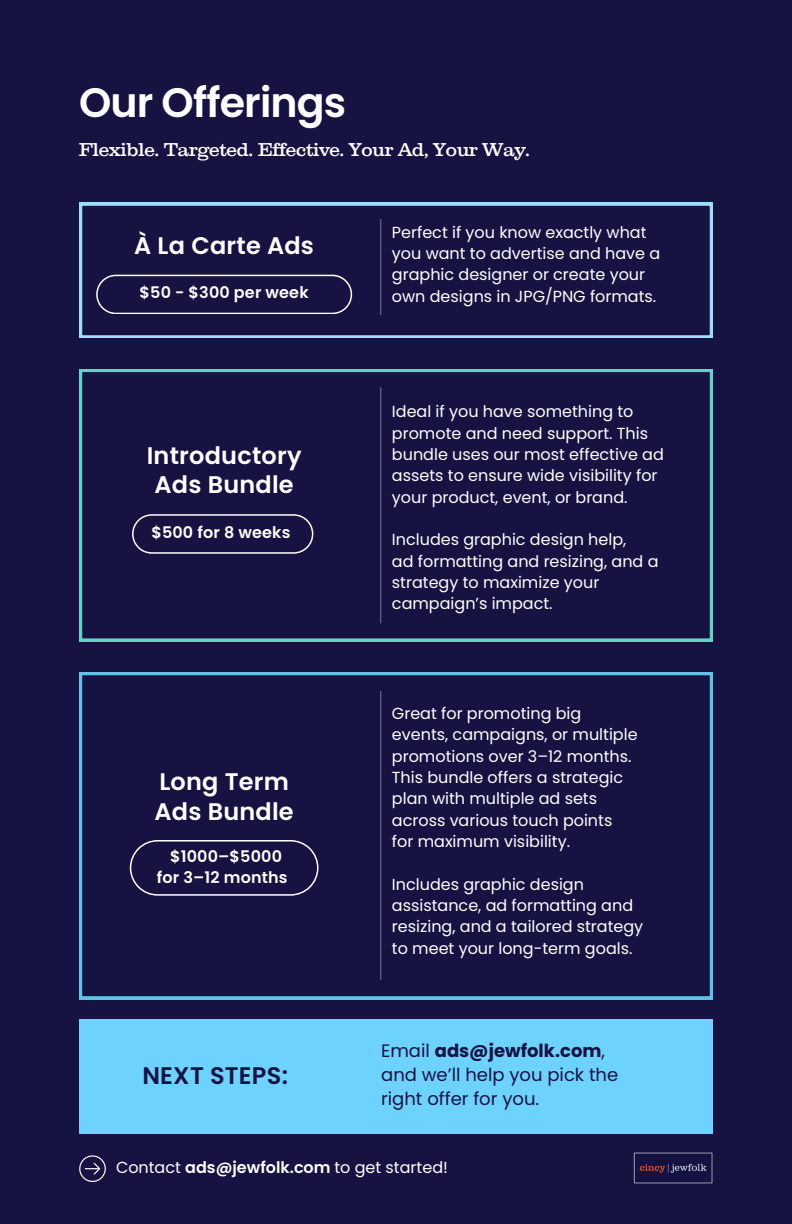
<style>
.page{position:relative;width:792px;height:1224px;background:#161343}
.page>*{position:absolute;margin:0;border:0;box-sizing:border-box;transform-origin:0 0}
.t1{font:600 41px "Poppins";letter-spacing:-.02em;color:#fff}
.t2{font:600 24px/28.4px "Poppins";letter-spacing:.01em;color:#fff;text-align:center}
.t3{font:600 24px "Poppins";letter-spacing:.01em;color:#161343}
.t4{font:18px/24px "Poppins";color:#161343}
.t5{font:18px "Clarendon";color:#fff}
.t6{font:16px/21.4px "Poppins";color:#fff}
.t7{font:600 16px/21.4px "Poppins";letter-spacing:.01em;color:#fff;text-align:center}
.s1{font-weight:700}
.s2{font-weight:600}
</style>
<div class="page">
<svg style="left:79px;top:203px;width:633px;height:135px"></svg>
<svg style="left:96px;top:275px;width:256px;height:39px"></svg>
<svg style="left:79px;top:369px;width:633px;height:272px"></svg>
<svg style="left:132px;top:514px;width:181px;height:39px"></svg>
<svg style="left:79px;top:672px;width:633px;height:327px"></svg>
<svg style="left:130px;top:840px;width:189px;height:56px"></svg>
<div style="left:79px;top:1019px;width:634px;height:115px;background:#6dd2fd"></div>
<hr style="left:380px;top:387px;width:1px;height:236px;background:#fff">
<hr style="left:380px;top:219px;width:1px;height:96px;background:#fff">
<hr style="left:380px;top:691px;width:1px;height:289px;background:#fff">
<svg style="left:79px;top:1155px;width:27px;height:27px"></svg>
<img style="left:634px;top:1153px;width:79px;height:31px">
<p class="t1" style="left:79px;top:74px;width:269px">Our Offerings</p>
<h3 class="t5" style="left:79px;top:138px;width:452px">Flexible. Targeted. Effective. Your Ad, Your Way.</h3>
<h1 class="t2" style="left:134px;top:232px;width:181px">À La Carte Ads</h1>
<h4 class="t7" style="left:140px;top:282px;width:171px">$50 - $300 per week</h4>
<h3 class="t2" style="left:147px;top:442px;width:156px">Introductory<br>Ads Bundle</h3>
<h5 class="t7" style="left:151px;top:522px;width:141px">$500 for 8 weeks</h5>
<p class="t2" style="left:154px;top:767px;width:141px;line-height:30px;text-align:left">Long Term<br>Ads Bundle</p>
<p class="t7" style="left:157px;top:845px;width:132px">$1000–$5000 for 3–12 months</p>
<p class="t3" style="left:142px;top:1059px;width:147px">NEXT STEPS:</p>
<h5 class="t6" style="left:392px;top:221px;width:256px">Perfect if you know exactly what</h5>
<p class="t6" style="left:392px;top:243px;width:270px">you want to advertise and have a graphic designer or create your own designs in JPG/PNG formats.</p>
<p class="t6" style="left:392px;top:401px;width:273px">Ideal if you have something to promote and need support. This bundle uses our most effective ad assets to ensure wide visibility for your product, event, or brand.</p>
<p class="t6" style="left:392px;top:529px;width:236px">Includes graphic design help,</p>
<p class="t6" style="left:392px;top:550px;width:268px">ad formatting and resizing, and a strategy to maximize your campaign’s impact.</p>
<h5 class="t6" style="left:392px;top:703px;width:191px">Great for promoting big</h5>
<p class="t6" style="left:392px;top:724px;width:247px">events, campaigns, or multiple promotions over 3–12 months.</p>
<p class="t6" style="left:392px;top:767px;width:233px">This bundle offers a strategic</p>
<p class="t6" style="left:392px;top:788px;width:207px">plan with multiple ad sets</p>
<p class="t6" style="left:392px;top:809px;width:222px">across various touch points</p>
<p class="t6" style="left:392px;top:831px;width:180px">for maximum visibility.</p>
<p class="t6" style="left:392px;top:873px;width:253px">Includes graphic design assistance, ad formatting and resizing, and a tailored strategy to meet your long-term goals.</p>
<h3 class="t4" style="left:381px;top:1038px;width:239px">Email <span class="s1">ads@jewfolk.com</span>, and we’ll help you pick the right offer for you.</h3>
<p class="t6" style="left:116px;top:1156px;width:333px">Contact <span class="s2">ads@jewfolk.com</span> to get started!</p>
</div>
